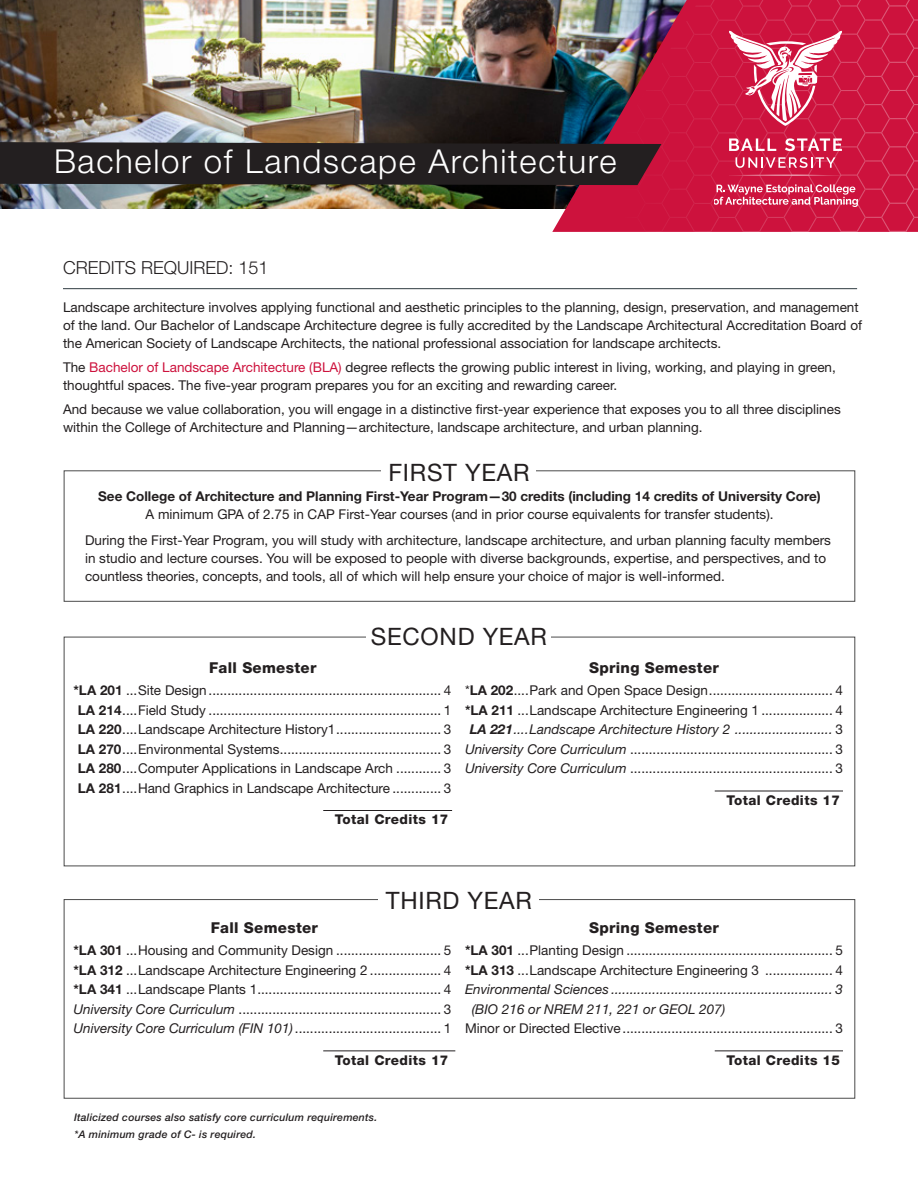
<style>
.page{position:relative;width:918px;height:1188px;background:#fff}
.page>*{position:absolute;margin:0;border:0;box-sizing:border-box;transform-origin:0 0}
.t1{font:300 33px "Helvetica Neue LT Std";letter-spacing:.05em;color:#fff}
.year2{font:24px "Helvetica Neue LT Std";letter-spacing:.03em;color:#231f20}
.Body{font:300 18px "Helvetica Neue LT Std";color:#231f20}
.semester{font:800 15px "Helvetica Neue LT Std";letter-spacing:.02em;color:#231f20}
.course_list{font:13.5px "Helvetica Neue LT Std";color:#231f20}
.Body-2{font:13.5px/18px "Helvetica Neue LT Std";color:#231f20}
.Body-3{font:700 13.5px/18px "Helvetica Neue LT Std";color:#231f20;text-align:center}
.course_list-2{font:italic 13.5px "Helvetica Neue LT Std";color:#231f20}
.course_total{font:800 13.5px "Helvetica Neue LT Std";letter-spacing:.03em;color:#231f20}
.notes{font:italic 500 10.5px "Helvetica Neue LT Std";letter-spacing:.02em;color:#231f20}
.s1{color:#cd123d}
.s2{font-weight:400}
.s3{font-weight:700}
.s4{font-style:normal}
.s5{font-style:italic}
</style>
<div class="page">
<div style="left:64px;top:471px;width:791px;height:131px;background:#fff;border:1px solid #4b4b4b"></div>
<div style="left:382px;top:462px;width:154px;height:22px;background:#fff"></div>
<div style="left:64px;top:899px;width:791px;height:199px;border:1px solid #4b4b4b"></div>
<div style="left:379px;top:881px;width:160px;height:38px;background:#fff"></div>
<img style="left:0;top:0;width:918px;height:232px">
<hr style="left:323px;top:810px;width:129px;height:1px;background:#231f20">
<hr style="left:715px;top:791px;width:128px;height:1px;background:#231f20">
<hr style="left:323px;top:1051px;width:132px;height:1px;background:#231f20">
<hr style="left:715px;top:1051px;width:128px;height:1px;background:#231f20">
<hr style="left:63px;top:288px;width:794px;height:1px;background:#2f3b41">
<h1 class="t1" style="left:54px;top:141px;width:564px">Bachelor of Landscape Architecture</h1>
<p class="Body" style="left:63px;top:257px;width:207px">CREDITS REQUIRED: 151</p>
<p class="Body-2" style="left:63px;top:298px;width:801px">Landscape architecture involves applying functional and aesthetic principles to the planning, design, preservation, and management of the land. Our Bachelor of Landscape Architecture degree is fully accredited by the Landscape Architectural Accreditation Board of the American Society of Landscape Architects, the national professional association for landscape architects.</p>
<p class="Body-2" style="left:63px;top:358px;width:774px">The <span class="s1">Bachelor of Landscape Architecture (BLA)</span> degree reflects the growing public interest in living, working, and playing in green, thoughtful spaces. The five-year program prepares you for an exciting and rewarding career.</p>
<p class="Body-2" style="left:63px;top:400px;width:779px">And because we value collaboration, you will engage in a distinctive first-year experience that exposes you to all three disciplines within the College of Architecture and Planning—architecture, landscape architecture, and urban planning.</p>
<p class="year2" style="left:388px;top:459px;width:143px">FIRST YEAR</p>
<p class="Body-3" style="left:98px;top:487px;width:724px">See College of Architecture and Planning First-Year Program—30 credits (including 14 credits of University Core)<br><span class="s2">A minimum GPA of 2.75 in CAP First-Year courses (and in prior course equivalents for transfer students).</span></p>
<p class="Body-2" style="left:85px;top:531px;width:747px">During the First-Year Program, you will study with architecture, landscape architecture, and urban planning faculty members in studio and lecture courses. You will be exposed to people with diverse backgrounds, expertise, and perspectives, and to countless theories, concepts, and tools, all of which will help ensure your choice of major is well-informed.</p>
<p class="year2" style="left:371px;top:622px;width:178px">SECOND YEAR</p>
<p class="semester" style="left:209px;top:659px;width:109px">Fall Semester</p>
<p class="course_list" style="left:74px;top:683px;width:379px"><span class="s3">*LA 201</span> ...Site Design.............................................................. 4</p>
<p class="course_list" style="left:78px;top:702px;width:375px"><span class="s3">LA 214</span>....Field Study .............................................................. 1</p>
<p class="course_list" style="left:78px;top:722px;width:375px"><span class="s3">LA 220</span>....Landscape Architecture History1............................ 3</p>
<p class="course_list" style="left:78px;top:741px;width:375px"><span class="s3">LA 270</span>....Environmental Systems........................................... 3</p>
<p class="course_list" style="left:78px;top:761px;width:375px"><span class="s3">LA 280</span>....Computer Applications in Landscape Arch ............ 3</p>
<p class="course_list" style="left:78px;top:780px;width:375px"><span class="s3">LA 281</span>....Hand Graphics in Landscape Architecture ............. 3</p>
<p class="course_total" style="left:335px;top:812px;width:115px">Total Credits 17</p>
<p class="semester" style="left:589px;top:659px;width:131px">Spring Semester</p>
<p class="course_list" style="left:465px;top:683px;width:379px">*<span class="s3">LA 202</span>....Park and Open Space Design................................. 4</p>
<p class="course_list" style="left:465px;top:702px;width:379px"><span class="s3">*LA 211</span> ...Landscape Architecture Engineering 1 ................... 4</p>
<p class="course_list-2" style="left:470px;top:721px;width:375px"><span class="s3">LA 221</span>....Landscape Architecture History 2 .......................... <span class="s4">3</span></p>
<p class="course_list" style="left:465px;top:741px;width:379px"><span class="s5">University Core Curriculum</span> ...................................................... 3</p>
<p class="course_list" style="left:465px;top:761px;width:379px"><span class="s5">University Core Curriculum</span> ...................................................... 3</p>
<p class="course_total" style="left:726px;top:792px;width:115px">Total Credits 17</p>
<p class="year2" style="left:386px;top:886px;width:148px">THIRD YEAR</p>
<p class="semester" style="left:211px;top:918px;width:109px">Fall Semester</p>
<p class="course_list" style="left:74px;top:942px;width:379px"><span class="s3">*LA 301</span> ...Housing and Community Design ............................ 5</p>
<p class="course_list" style="left:74px;top:962px;width:379px"><span class="s3">*LA 312</span> ...Landscape Architecture Engineering 2 ................... 4</p>
<p class="course_list" style="left:74px;top:981px;width:379px"><span class="s3">*LA 341</span> ...Landscape Plants 1................................................. 4</p>
<p class="course_list" style="left:74px;top:1001px;width:379px"><span class="s5">University Core Curriculum</span> ...................................................... 3</p>
<p class="course_list" style="left:74px;top:1020px;width:379px"><span class="s5">University Core Curriculum (FIN 101)</span>....................................... 1</p>
<p class="course_total" style="left:335px;top:1052px;width:115px">Total Credits 17</p>
<p class="semester" style="left:589px;top:918px;width:131px">Spring Semester</p>
<p class="course_list" style="left:465px;top:942px;width:379px"><span class="s3">*LA 301</span> ...Planting Design ....................................................... 5</p>
<p class="course_list" style="left:465px;top:962px;width:379px"><span class="s3">*LA 313</span> ...Landscape Architecture Engineering 3 .................. 4</p>
<p class="course_list-2" style="left:465px;top:981px;width:379px">Environmental Sciences ........................................................... 3</p>
<p class="course_list-2" style="left:472px;top:1001px;width:255px">(BIO 216 or NREM 211, 221 or GEOL 207)</p>
<p class="course_list" style="left:465px;top:1020px;width:379px">Minor or Directed Elective ........................................................ 3</p>
<p class="course_total" style="left:726px;top:1052px;width:115px">Total Credits 15</p>
<p class="notes" style="left:74px;top:1111px;width:305px">Italicized courses also satisfy core curriculum requirements.</p>
<p class="notes" style="left:74px;top:1128px;width:183px">*A minimum grade of C- is required.</p>
</div>
